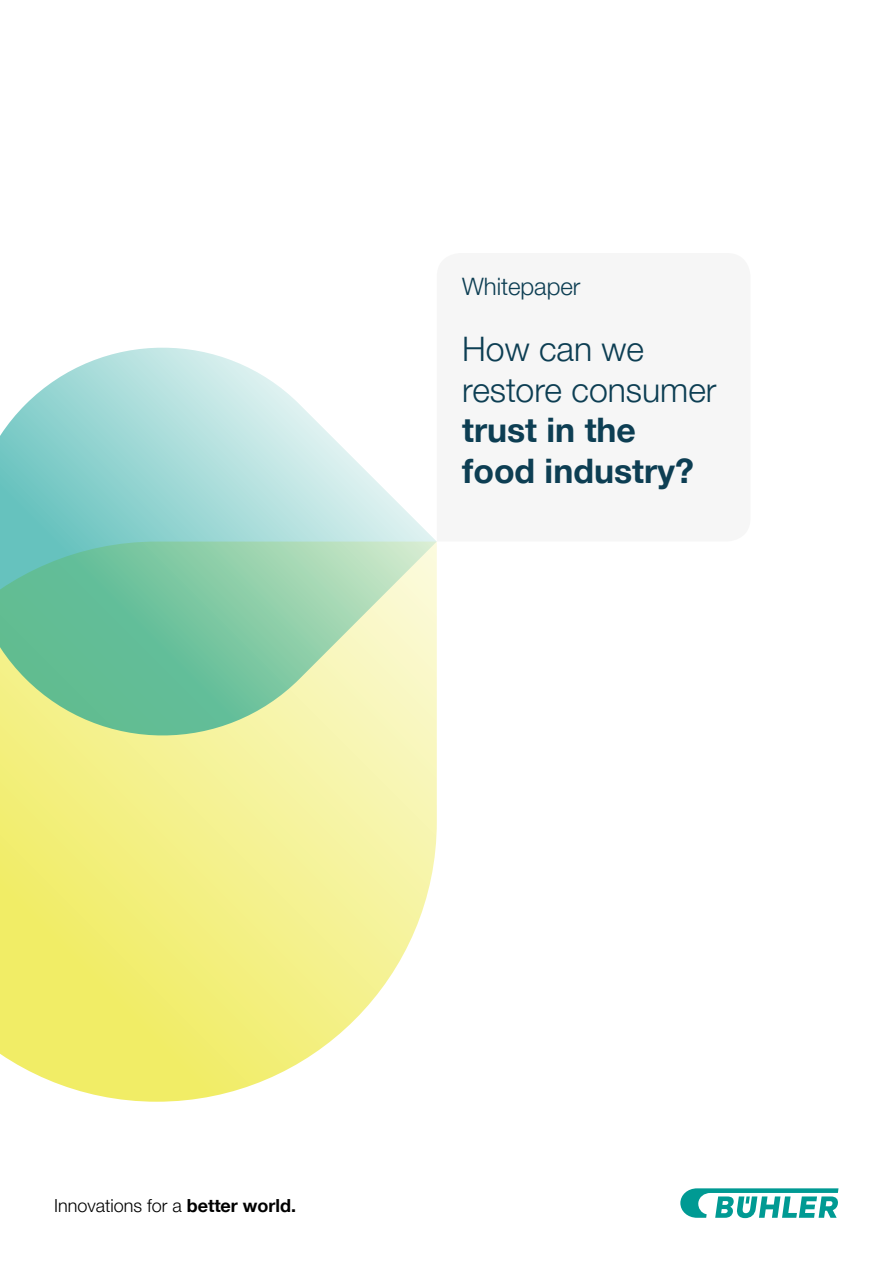
<style>
.page{position:relative;width:893px;height:1263px;background:#fff}
.page>*{position:absolute;margin:0;border:0;box-sizing:border-box;transform-origin:0 0}
.t1{font:300 33.75px/40.5px "Helvetica Neue LTW1 G";color:#00344a}
.t2{font:700 33.75px/40.5px "Helvetica Neue LTW1 G";color:#00344a}
.t3{font:300 24px "Helvetica Neue LTW1 G";color:#00344a}
.t4{font:300 18px "Helvetica Neue LTW1 G";color:#000}
.s1{font-weight:700}
</style>
<div class="page">
<svg style="left:680px;top:1188px;width:158px;height:30px"></svg>
<svg style="left:0;top:754px;width:437px;height:348px"></svg>
<svg style="left:0;top:347px;width:437px;height:407px"></svg>
<h2 class="t3" style="left:462px;top:272px;width:120px">Whitepaper</h2>
<h1 class="t1" style="left:462px;top:329px;width:256px">How can we restore consumer</h1>
<h1 class="t2" style="left:462px;top:410px;width:233px">trust in the food industry?</h1>
<p class="t4" style="left:54px;top:1194px;width:244px">Innovations for a <span class="s1">better world.</span></p>
</div>
